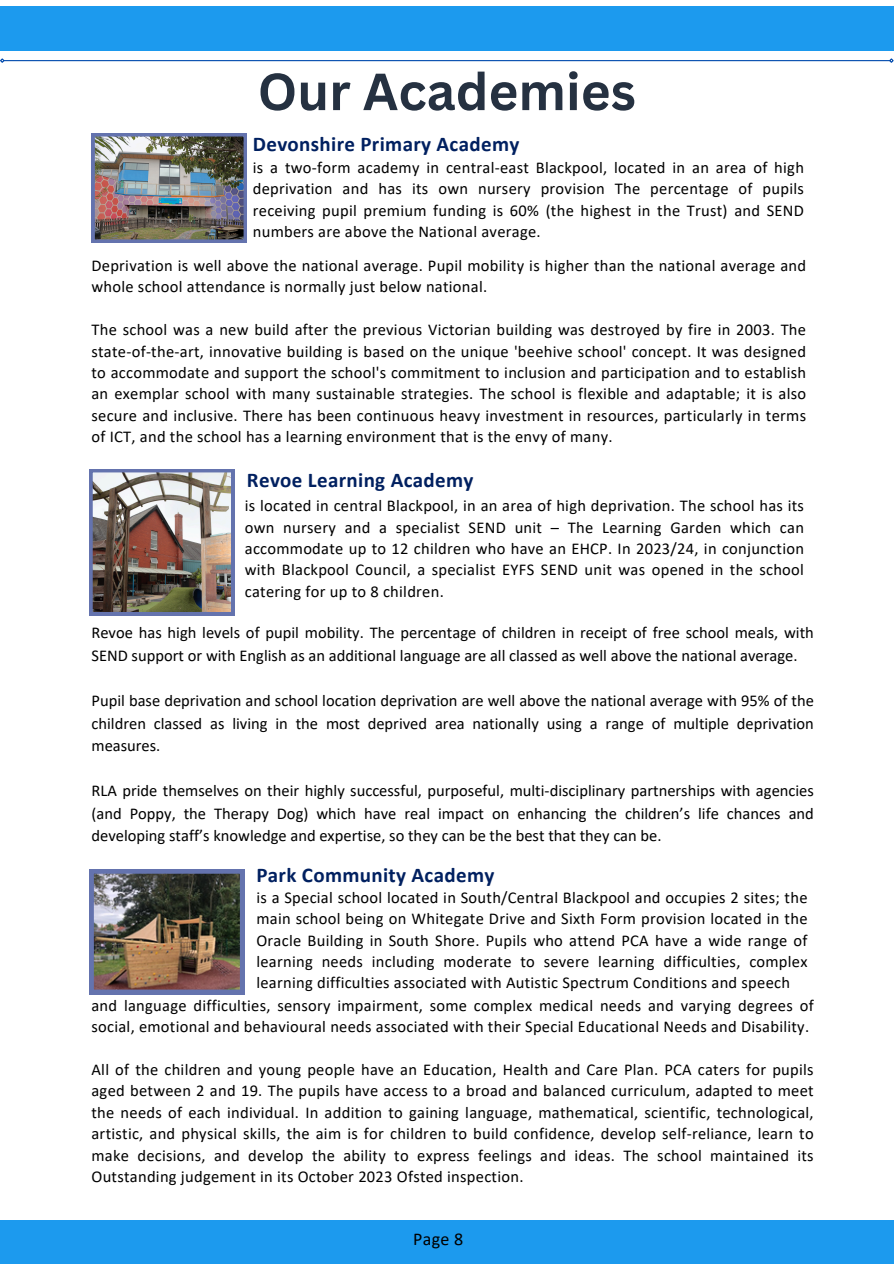
<style>
.page{position:relative;width:894px;height:1264px;background:#fff}
.page>*{position:absolute;margin:0;border:0;box-sizing:border-box;transform-origin:0 0}
.t1{font:700 51px "Canva Sans";color:#253141}
.t2{font:700 21px "Calibri";letter-spacing:.015em;color:#002060}
.t3{font:18px "Calibri";color:#000}
.t4{font:16.5px/21.3px "Calibri";letter-spacing:.015em;color:#000;text-align:justify}
</style>
<div class="page">
<hr style="left:4px;top:60px;width:885px;height:1px;background:#004aad">
<svg style="left:0;top:58px;width:6px;height:5px"></svg>
<svg style="left:887px;top:58px;width:6px;height:5px"></svg>
<div style="left:0;top:6px;width:893px;height:44px;background:#1c9aee"></div>
<div style="left:0;top:1220px;width:893px;height:43px;background:#1c9aee"></div>
<img style="left:89px;top:469px;width:145px;height:146px">
<img style="left:91px;top:133px;width:156px;height:109px">
<img style="left:89px;top:869px;width:155px;height:125px">
<h1 class="t1" style="left:257px;top:56px;width:379px">Our Academies</h1>
<p class="t2" style="left:253px;top:135px;width:268px">Devonshire Primary Academy</p>
<p class="t4" style="left:253px;top:158px;width:552px">is a two-form academy in central-east Blackpool, located in an area of high deprivation and has its own nursery provision The percentage of pupils receiving pupil premium funding is 60% (the highest in the Trust) and SEND numbers are above the National average.</p>
<p class="t4" style="left:91px;top:256px;width:716px">Deprivation is well above the national average. Pupil mobility is higher than the national average and whole school attendance is normally just below national.</p>
<p class="t4" style="left:91px;top:320px;width:716px">The school was a new build after the previous Victorian building was destroyed by fire in 2003. The state-of-the-art, innovative building is based on the unique 'beehive school' concept. It was designed to accommodate and support the school's commitment to inclusion and participation and to establish an exemplar school with many sustainable strategies. The school is flexible and adaptable; it is also secure and inclusive. There has been continuous heavy investment in resources, particularly in terms of ICT, and the school has a learning environment that is the envy of many.</p>
<h2 class="t2" style="left:247px;top:471px;width:228px">Revoe Learning Academy</h2>
<p class="t4" style="left:245px;top:496px;width:560px">is located in central Blackpool, in an area of high deprivation. The school has its own nursery and a specialist SEND unit – The Learning Garden which can accommodate up to 12 children who have an EHCP. In 2023/24, in conjunction with Blackpool Council, a specialist EYFS SEND unit was opened in the school catering for up to 8 children.</p>
<p class="t4" style="left:91px;top:623px;width:723px;line-height:22.5px">Revoe has high levels of pupil mobility. The percentage of children in receipt of free school meals, with<br>SEND support or with English as an additional language are all classed as well above the national average.</p>
<p class="t4" style="left:91px;top:690px;width:723px;line-height:22.5px">Pupil base deprivation and school location deprivation are well above the national average with 95% of the children classed as living in the most deprived area nationally using a range of multiple deprivation measures.</p>
<p class="t4" style="left:91px;top:780px;width:723px;line-height:22.5px">RLA pride themselves on their highly successful, purposeful, multi-disciplinary partnerships with agencies (and Poppy, the Therapy Dog) which have real impact on enhancing the children’s life chances and developing staff’s knowledge and expertise, so they can be the best that they can be.</p>
<h2 class="t2" style="left:256px;top:866px;width:239px">Park Community Academy</h2>
<p class="t4" style="left:256px;top:888px;width:552px">is a Special school located in South/Central Blackpool and occupies 2 sites; the main school being on Whitegate Drive and Sixth Form provision located in the Oracle Building in South Shore. Pupils who attend PCA have a wide range of learning needs including moderate to severe learning difficulties, complex learning difficulties associated with Autistic Spectrum Conditions and speech</p>
<p class="t4" style="left:91px;top:996px;width:723px">and language difficulties, sensory impairment, some complex medical needs and varying degrees of social, emotional and behavioural needs associated with their Special Educational Needs and Disability.</p>
<p class="t4" style="left:91px;top:1060px;width:723px">All of the children and young people have an Education, Health and Care Plan. PCA caters for pupils aged between 2 and 19. The pupils have access to a broad and balanced curriculum, adapted to meet the needs of each individual. In addition to gaining language, mathematical, scientific, technological, artistic, and physical skills, the aim is for children to build confidence, develop self-reliance, learn to make decisions, and develop the ability to express feelings and ideas. The school maintained its Outstanding judgement in its October 2023 Ofsted inspection.</p>
<p class="t3" style="left:413px;top:1231px;width:51px">Page 8</p>
</div>
